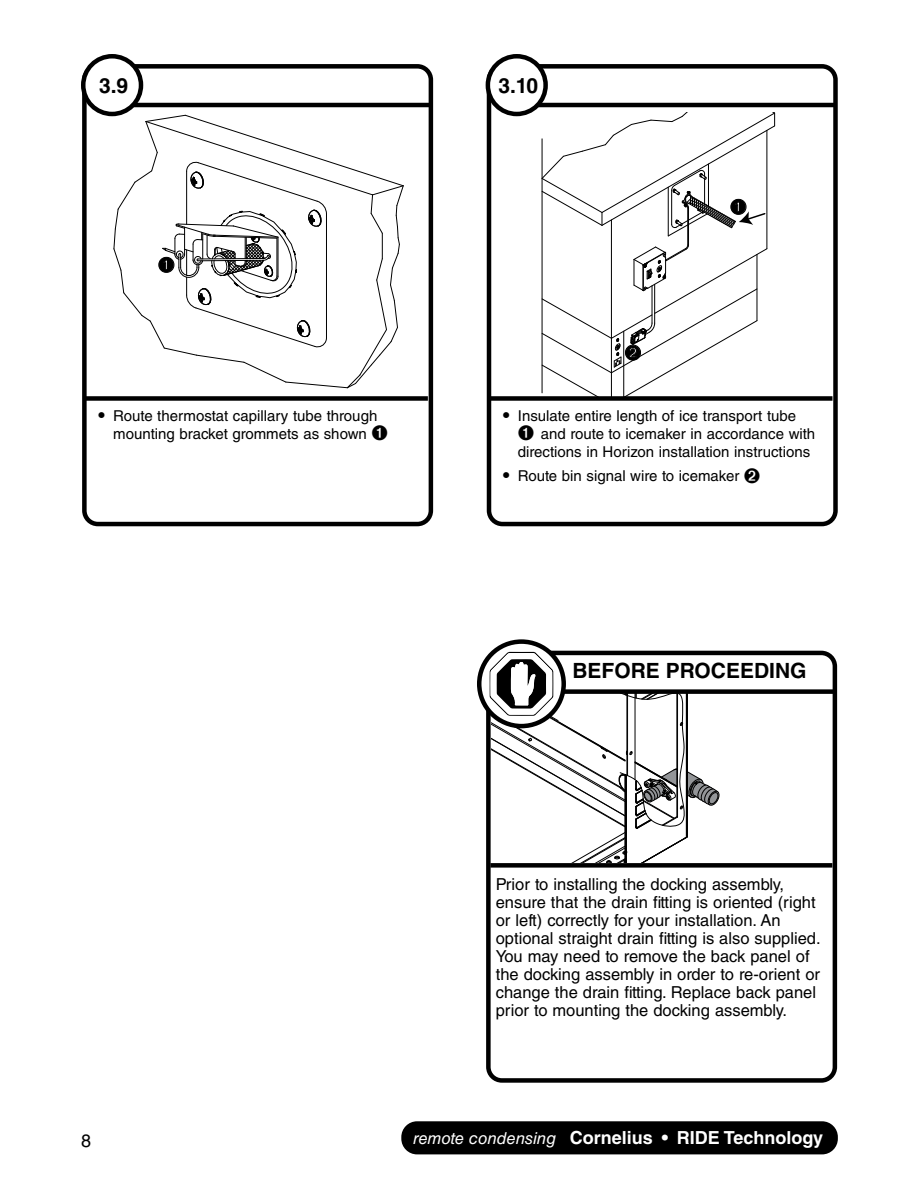
<style>
.page{position:relative;width:918px;height:1188px;background:#fff}
.page>*{position:absolute;margin:0;border:0;box-sizing:border-box;transform-origin:0 0}
.t1{font:700 21px "Helvetica LT Std";color:#000}
.t2{font:700 18px "Helvetica LT Std";color:#fff}
.t3{font:18px "Helvetica LT Std";color:#000}
.t4{font:16.5px/18px "Helvetica LT Std";color:#000}
.t5{font:15px/18px "Helvetica LT Std";color:#000}
.s1{font-weight:300;font-size:16.5px}
.s2{font-weight:400;font-style:italic;font-size:16.5px}
</style>
<div class="page">
<div style="left:404px;top:1124px;width:432px;height:28px;background:#000;border-radius:14px"></div>
<div style="left:401px;top:1121px;width:437px;height:33px;border:4px solid #000;border-radius:14px"></div>
<div style="left:487px;top:64px;width:351px;height:462px;border:4px solid #000;border-radius:14px"></div>
<div style="left:82px;top:64px;width:351px;height:462px;border:4px solid #000;border-radius:14px"></div>
<hr style="left:688px;top:208px;width:1px;height:37px;background:#000">
<hr style="left:687px;top:208px;width:1px;height:37px;background:#000">
<hr style="left:767px;top:130px;width:1px;height:119px;background:#000">
<hr style="left:611px;top:220px;width:1px;height:176px;background:#000">
<hr style="left:542px;top:139px;width:1px;height:254px;background:#000">
<div style="left:86px;top:396px;width:342px;height:5px;background:#000"></div>
<hr style="left:93px;top:103px;width:337px;height:4px;background:#000">
<div style="left:83px;top:56px;width:58px;height:58px;background:#fff;border-radius:50%"></div>
<div style="left:81px;top:54px;width:62px;height:62px;border:4px solid #000;border-radius:50%"></div>
<div style="left:491px;top:396px;width:342px;height:5px;background:#000"></div>
<hr style="left:498px;top:103px;width:337px;height:4px;background:#000">
<div style="left:488px;top:56px;width:58px;height:58px;background:#fff;border-radius:50%"></div>
<div style="left:486px;top:54px;width:62px;height:62px;border:4px solid #000;border-radius:50%"></div>
<div style="left:486px;top:651px;width:351px;height:432px;border:4px solid #000;border-radius:14px"></div>
<div style="left:490px;top:863px;width:342px;height:5px;background:#000"></div>
<div style="left:488px;top:689px;width:346px;height:5px;background:#000"></div>
<svg style="left:479px;top:642px;width:85px;height:84px"></svg>
<div style="left:477px;top:639px;width:89px;height:89px;border:4px solid #000;border-radius:50%"></div>
<svg style="left:490px;top:652px;width:231px;height:211px"></svg>
<svg style="left:113px;top:114px;width:291px;height:275px"></svg>
<svg style="left:541px;top:112px;width:235px;height:125px"></svg>
<svg style="left:541px;top:244px;width:227px;height:152px"></svg>
<p class="t1" style="left:99px;top:72px;width:31px">3.9</p>
<p class="t1" style="left:498px;top:72px;width:41px">3.10</p>
<p class="t5" style="left:113px;top:407px;width:276px;text-indent:-16px"><span class="s1">•</span> Route thermostat capillary tube through mounting bracket grommets as shown ➊</p>
<p class="t5" style="left:518px;top:407px;width:299px;text-indent:-16px"><span class="s1">•</span> Insulate entire length of ice transport tube<br>➊ and route to icemaker in accordance with directions in Horizon installation instructions</p>
<p class="t5" style="left:502px;top:467px;width:260px"><span class="s1">•</span> Route bin signal wire to icemaker ➋</p>
<p class="t1" style="left:572px;top:658px;width:236px">BEFORE PROCEEDING</p>
<p class="t4" style="left:496px;top:875px;width:326px">Prior to installing the docking assembly, ensure that the drain fitting is oriented (right or left) correctly for your installation. An optional straight drain fitting is also supplied.<br>You may need to remove the back panel of the docking assembly in order to re-orient or change the drain fitting. Replace back panel prior to mounting the docking assembly.</p>
<p class="t3" style="left:81px;top:1130px;width:12px">8</p>
<p class="t2" style="left:414px;top:1127px;width:411px"><span class="s2">remote condensing</span> Cornelius • RIDE Technology</p>
</div>
